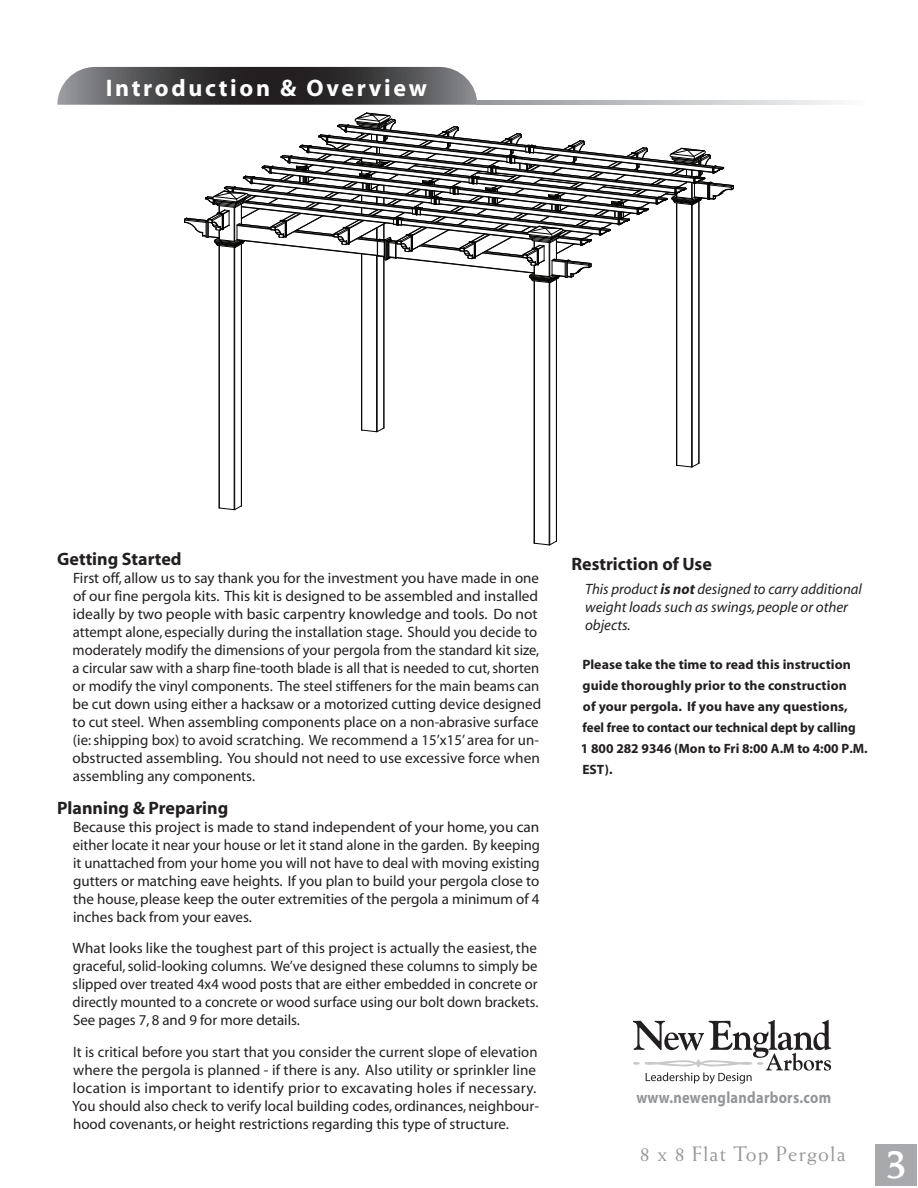
<style>
.page{position:relative;width:918px;height:1188px;background:#fff}
.page>*{position:absolute;margin:0;border:0;box-sizing:border-box;transform-origin:0 0}
.t1{font:700 46.5px "Weiss Std";color:#fff}
.t2{font:700 24px "Myriad";letter-spacing:.11em;color:#fff}
.t3{font:21px "Weiss Std";letter-spacing:.05em;color:#939598}
.t4{font:700 18px "Myriad";color:#231f20}
.t5{font:700 16.35px "Myriad";letter-spacing:.02em;color:#939598;scale:.88 1}
.t6{font:15px/18px "Myriad";color:#231f20}
.t7{font:italic 15px/18px "Myriad";color:#231f20}
.t8{font:700 13.5px/21px "Myriad";color:#231f20}
.s1{font-weight:700}
</style>
<div class="page">
<svg style="left:57px;top:67px;width:420px;height:38px;background:#4e4e4f"></svg>
<div style="left:875px;top:1144px;width:42px;height:42px;background:#a8a9ad"></div>
<svg style="left:476px;top:100px;width:362px;height:5px;background:#c3c4c7"></svg>
<svg style="left:633px;top:1020px;width:198px;height:64px"></svg>
<svg style="left:218px;top:505px;width:24px;height:5px"></svg>
<svg style="left:534px;top:540px;width:23px;height:6px"></svg>
<hr style="left:676px;top:203px;width:1px;height:262px;background:#040503">
<svg style="left:676px;top:462px;width:24px;height:6px"></svg>
<svg style="left:361px;top:427px;width:24px;height:5px"></svg>
<hr style="left:241px;top:244px;width:1px;height:262px;background:#040503">
<hr style="left:234px;top:247px;width:1px;height:263px;background:#040503">
<hr style="left:219px;top:246px;width:1px;height:262px;background:#040503">
<hr style="left:556px;top:279px;width:1px;height:262px;background:#040503">
<hr style="left:549px;top:283px;width:1px;height:262px;background:#040503">
<hr style="left:534px;top:281px;width:1px;height:262px;background:#040503">
<hr style="left:699px;top:201px;width:1px;height:262px;background:#040503">
<hr style="left:692px;top:205px;width:1px;height:262px;background:#040503">
<hr style="left:691px;top:205px;width:1px;height:262px;background:#040503">
<hr style="left:677px;top:203px;width:1px;height:262px;background:#040503">
<hr style="left:384px;top:257px;width:1px;height:171px;background:#040503">
<hr style="left:377px;top:256px;width:1px;height:176px;background:#040503">
<hr style="left:376px;top:256px;width:1px;height:176px;background:#040503">
<hr style="left:361px;top:254px;width:1px;height:176px;background:#040503">
<svg style="left:184px;top:112px;width:550px;height:171px"></svg>
<h2 class="t2" style="left:106px;top:76px;width:323px">Introduction &amp; Overview</h2>
<p class="t4" style="left:57px;top:550px;width:126px">Getting Started</p>
<p class="t6" style="left:72px;top:570px;width:470px">First off, allow us to say thank you for the investment you have made in one of our fine pergola kits. This kit is designed to be assembled and installed ideally by two people with basic carpentry knowledge and tools. Do not attempt alone, especially during the installation stage. Should you decide to moderately modify the dimensions of your pergola from the standard kit size, a circular saw with a sharp fine-tooth blade is all that is needed to cut, shorten or modify the vinyl components. The steel stiffeners for the main beams can be cut down using either a hacksaw or a motorized cutting device designed to cut steel. When assembling components place on a non-abrasive surface (ie: shipping box) to avoid scratching. We recommend a 15’x15’ area for un&shy;obstructed assembling. You should not need to use excessive force when assembling any components.</p>
<p class="t4" style="left:57px;top:799px;width:173px">Planning &amp; Preparing</p>
<p class="t6" style="left:73px;top:819px;width:469px;text-align:justify">Because this project is made to stand independent of your home, you can either locate it near your house or let it stand alone in the garden. By keeping it unattached from your home you will not have to deal with moving existing gutters or matching eave heights. If you plan to build your pergola close to the house, please keep the outer extremities of the pergola a minimum of 4 inches back from your eaves.</p>
<p class="t6" style="left:73px;top:940px;width:467px;text-align:justify">What looks like the toughest part of this project is actually the easiest, the graceful, solid-looking columns. We’ve designed these columns to simply be slipped over treated 4x4 wood posts that are either embedded in concrete or directly mounted to a concrete or wood surface using our bolt down brackets.<br>See pages 7, 8 and 9 for more details.</p>
<p class="t6" style="left:72px;top:1044px;width:468px">It is critical before you start that you consider the current slope of elevation where the pergola is planned - if there is any. Also utility or sprinkler line location is important to identify prior to excavating holes if necessary.<br>You should also check to verify local building codes, ordinances, neighbour&shy;hood covenants, or height restrictions regarding this type of structure.</p>
<p class="t4" style="left:572px;top:555px;width:142px">Restriction of Use</p>
<p class="t7" style="left:585px;top:581px;width:278px">This product <span class="s1">is not</span> designed to carry additional weight loads such as swings, people or other objects.</p>
<p class="t8" style="left:581px;top:654px;width:288px">Please take the time to read this instruction guide thoroughly prior to the construction<br>of your pergola. If you have any questions, feel free to contact our technical dept by calling<br>1 800 282 9346 (Mon to Fri 8:00 A.M to 4:00 P.M.<br>EST).</p>
<p class="t5" style="left:636px;top:1089px;width:223px">www.newenglandarbors.com</p>
<h3 class="t3" style="left:640px;top:1142px;width:208px">8 x 8 Flat Top Pergola</h3>
<h1 class="t1" style="left:883px;top:1135px;width:27px">3</h1>
</div>
